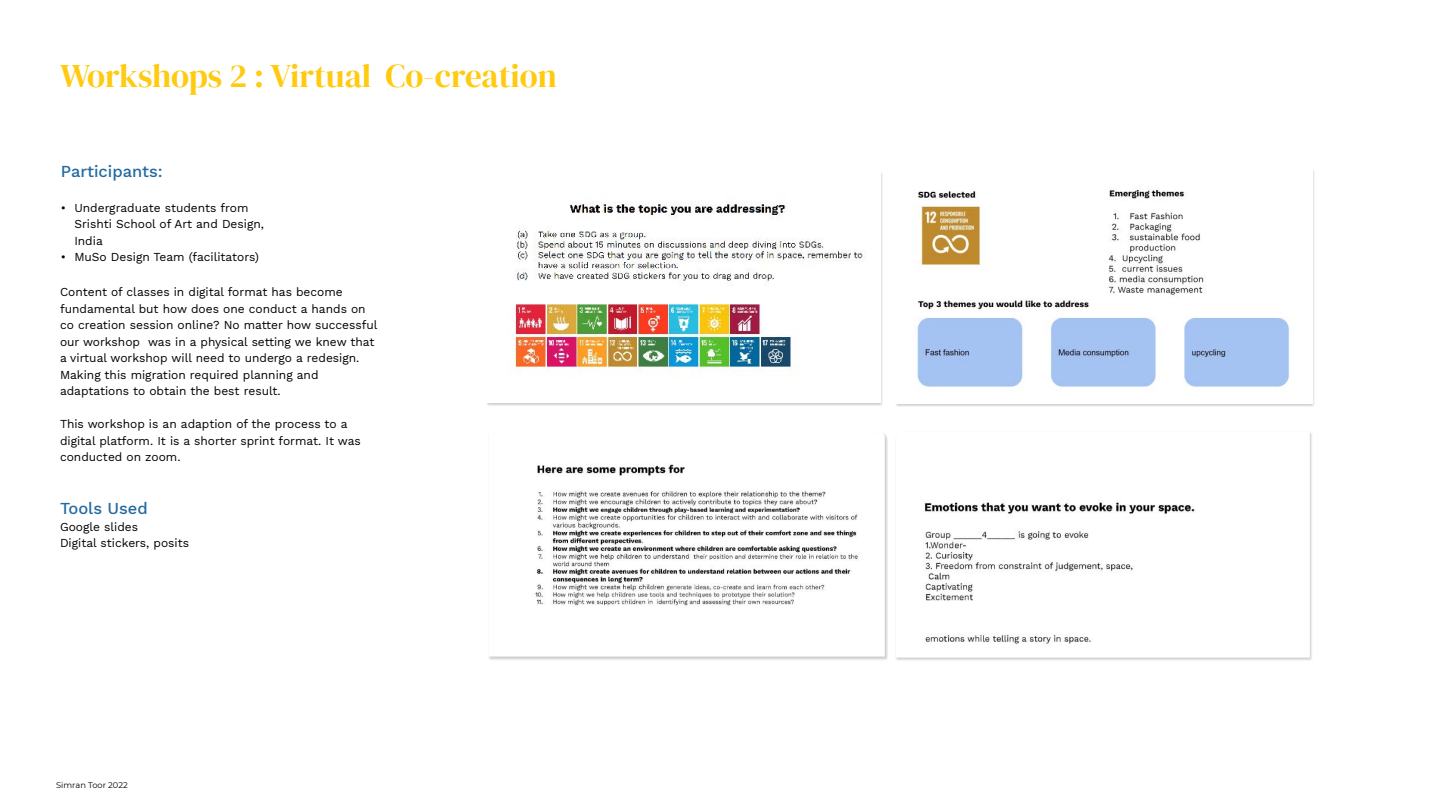
<style>
.page{position:relative;width:1440px;height:810px;background:#fff}
.page>*{position:absolute;margin:0;border:0;box-sizing:border-box;transform-origin:0 0}
.t1{font:33px "DM Serif Display";color:#ffca10}
.t2{font:500 16.5px "Work Sans";color:#236aa1}
.t3{font:12px/16.5px "Work Sans";color:#000}
.t4{font:8.25px "Montserrat";color:#000}
</style>
<div class="page">
<div style="left:485px;top:171px;width:399px;height:235px;background:#000;opacity:.2"></div>
<img style="left:486px;top:171px;width:394px;height:231px">
<div style="left:487px;top:432px;width:401px;height:229px;background:#000;opacity:.2"></div>
<img style="left:488px;top:432px;width:397px;height:225px">
<div style="left:895px;top:168px;width:421px;height:239px;background:#000;opacity:.2"></div>
<img style="left:896px;top:169px;width:416px;height:234px">
<div style="left:895px;top:431px;width:418px;height:231px;background:#000;opacity:.2"></div>
<img style="left:896px;top:432px;width:414px;height:226px">
<h1 class="t1" style="left:60px;top:52px;width:498px">Workshops 2 : Virtual Co-creation</h1>
<h2 class="t2" style="left:61px;top:162px;width:103px">Participants:</h2>
<p class="t3" style="left:74px;top:199px;width:191px;text-indent:-14px">• Undergraduate students from<br>Srishti School of Art and Design,<br>India</p>
<p class="t3" style="left:61px;top:249px;width:200px">• MuSo Design Team (facilitators)</p>
<p class="t3" style="left:60px;top:284px;width:319px">Content of classes in digital format has become fundamental but how does one conduct a hands on co creation session online? No matter how successful our workshop was in a physical setting we knew that a virtual workshop will need to undergo a redesign.<br>Making this migration required planning and adaptations to obtain the best result.</p>
<p class="t3" style="left:60px;top:416px;width:302px">This workshop is an adaption of the process to a digital platform. It is a shorter sprint format. It was conducted on zoom.</p>
<h2 class="t2" style="left:60px;top:499px;width:89px">Tools Used</h2>
<p class="t3" style="left:60px;top:518px;width:131px">Google slides<br>Digital stickers, posits</p>
<p class="t4" style="left:56px;top:780px;width:73px">Simran Toor 2022</p>
</div>
